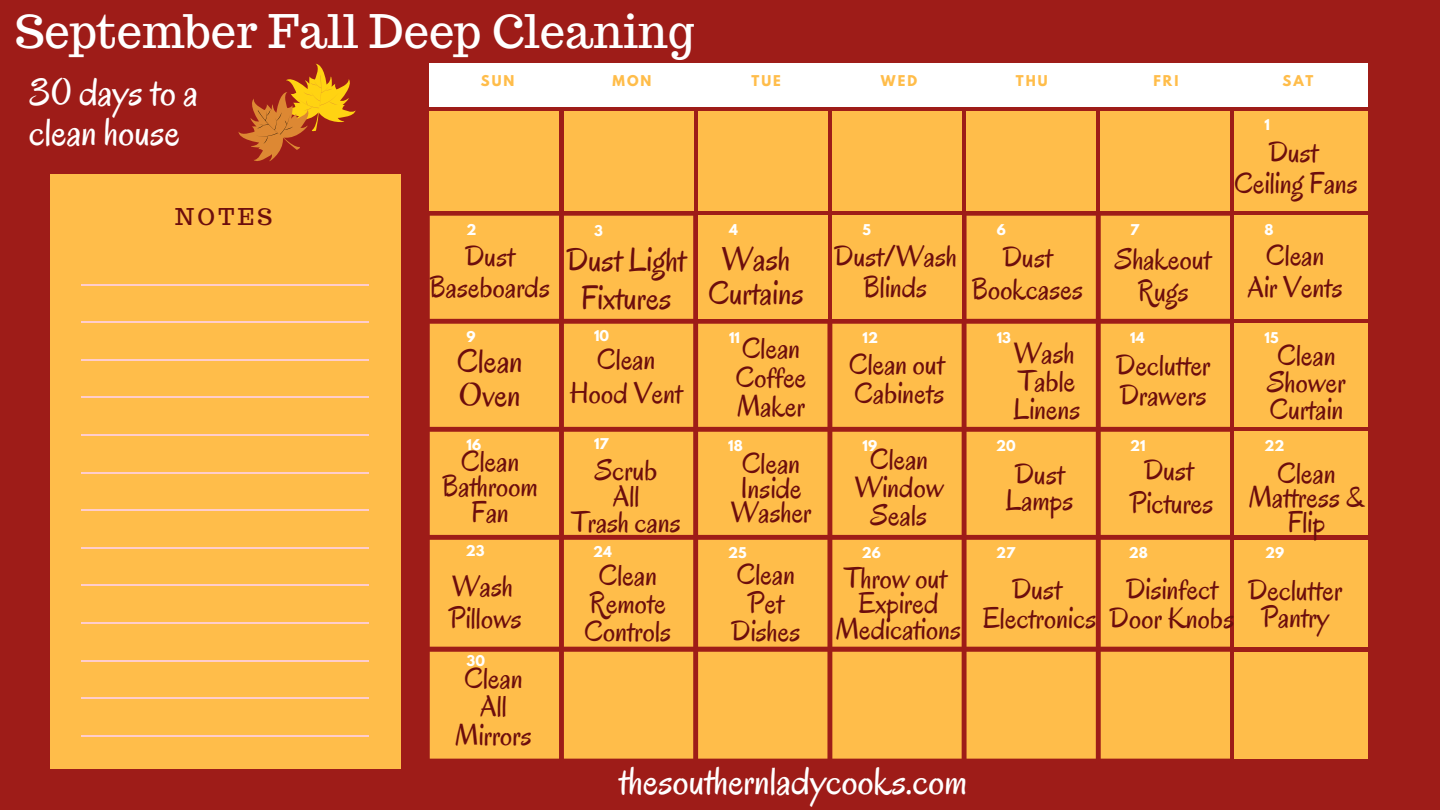
<style>
.page{position:relative;width:1440px;height:810px;background:#9e1c18}
.page>*{position:absolute;margin:0;border:0;box-sizing:border-box;transform-origin:0 0}
.t1{font:45.3px "Trocchi";color:#fff}
.t2{font:39.6px/40.5px "Oregano";color:#fff}
.t3{font:34px/38.2px "Oregano";color:#6c0d0d;text-align:center}
.t4{font:30.2px/28.5px "Oregano";color:#6c0d0d;text-align:center}
.t5{font:22.6px "Trocchi";letter-spacing:.15em;color:#6c0d0d}
.t6{font:700 13.2px "League Spartan";letter-spacing:.01em;color:#fff}
.t7{font:700 13.2px "League Spartan";letter-spacing:.15em;color:#ffbd4a}
</style>
<div class="page">
<div style="left:430px;top:112px;width:129px;height:99px;background:#ffbd4a"></div>
<div style="left:564px;top:112px;width:129px;height:99px;background:#ffbd4a"></div>
<div style="left:698px;top:112px;width:129px;height:99px;background:#ffbd4a"></div>
<div style="left:832px;top:112px;width:130px;height:99px;background:#ffbd4a"></div>
<div style="left:967px;top:112px;width:129px;height:99px;background:#ffbd4a"></div>
<div style="left:1101px;top:112px;width:129px;height:99px;background:#ffbd4a"></div>
<div style="left:1235px;top:112px;width:133px;height:99px;background:#ffbd4a"></div>
<div style="left:1235px;top:216px;width:133px;height:103px;background:#ffbd4a"></div>
<div style="left:1235px;top:324px;width:133px;height:103px;background:#ffbd4a"></div>
<div style="left:1235px;top:432px;width:133px;height:103px;background:#ffbd4a"></div>
<div style="left:1235px;top:540px;width:133px;height:107px;background:#ffbd4a"></div>
<svg style="left:430px;top:216px;width:800px;height:543px;background:#f8b246"></svg>
<div style="left:1235px;top:652px;width:133px;height:107px;background:#ffbd4a"></div>
<div style="left:430px;top:63px;width:938px;height:44px;background:#fff"></div>
<div style="left:50px;top:174px;width:350px;height:595px;background:#ffbd4a"></div>
<hr style="left:81px;top:284px;width:48px;height:2px;background:#ffcdcc">
<hr style="left:129px;top:284px;width:133px;height:2px;background:#ffcdcc">
<hr style="left:262px;top:284px;width:58px;height:2px;background:#ffcdcc">
<hr style="left:320px;top:284px;width:48px;height:2px;background:#ffcdcc">
<hr style="left:320px;top:321px;width:48px;height:2px;background:#ffcdcc">
<hr style="left:320px;top:359px;width:48px;height:2px;background:#ffcdcc">
<hr style="left:320px;top:396px;width:48px;height:2px;background:#ffcdcc">
<hr style="left:320px;top:434px;width:48px;height:2px;background:#ffcdcc">
<hr style="left:320px;top:472px;width:48px;height:1px;background:#ffcdcc">
<hr style="left:320px;top:509px;width:48px;height:2px;background:#ffcdcc">
<hr style="left:320px;top:547px;width:48px;height:2px;background:#ffcdcc">
<hr style="left:320px;top:585px;width:48px;height:1px;background:#ffcdcc">
<hr style="left:320px;top:622px;width:48px;height:2px;background:#ffcdcc">
<hr style="left:320px;top:660px;width:48px;height:2px;background:#ffcdcc">
<hr style="left:320px;top:697px;width:48px;height:2px;background:#ffcdcc">
<hr style="left:320px;top:735px;width:48px;height:2px;background:#ffcdcc">
<hr style="left:81px;top:321px;width:48px;height:2px;background:#ffcdcc">
<hr style="left:81px;top:359px;width:48px;height:2px;background:#ffcdcc">
<hr style="left:81px;top:396px;width:48px;height:2px;background:#ffcdcc">
<hr style="left:81px;top:434px;width:48px;height:2px;background:#ffcdcc">
<hr style="left:81px;top:472px;width:48px;height:1px;background:#ffcdcc">
<hr style="left:81px;top:509px;width:48px;height:2px;background:#ffcdcc">
<hr style="left:81px;top:547px;width:48px;height:2px;background:#ffcdcc">
<hr style="left:81px;top:585px;width:48px;height:1px;background:#ffcdcc">
<hr style="left:81px;top:622px;width:48px;height:2px;background:#ffcdcc">
<hr style="left:81px;top:660px;width:48px;height:2px;background:#ffcdcc">
<hr style="left:81px;top:697px;width:48px;height:2px;background:#ffcdcc">
<hr style="left:81px;top:735px;width:48px;height:2px;background:#ffcdcc">
<hr style="left:129px;top:321px;width:133px;height:2px;background:#ffcdcc">
<hr style="left:129px;top:359px;width:133px;height:2px;background:#ffcdcc">
<hr style="left:129px;top:396px;width:133px;height:2px;background:#ffcdcc">
<hr style="left:129px;top:434px;width:133px;height:2px;background:#ffcdcc">
<hr style="left:129px;top:472px;width:133px;height:1px;background:#ffcdcc">
<hr style="left:129px;top:509px;width:133px;height:2px;background:#ffcdcc">
<hr style="left:129px;top:547px;width:133px;height:2px;background:#ffcdcc">
<hr style="left:129px;top:585px;width:133px;height:1px;background:#ffcdcc">
<hr style="left:129px;top:622px;width:133px;height:2px;background:#ffcdcc">
<hr style="left:129px;top:660px;width:133px;height:2px;background:#ffcdcc">
<hr style="left:129px;top:697px;width:133px;height:2px;background:#ffcdcc">
<hr style="left:129px;top:735px;width:133px;height:2px;background:#ffcdcc">
<hr style="left:262px;top:321px;width:58px;height:2px;background:#ffcdcc">
<hr style="left:262px;top:359px;width:58px;height:2px;background:#ffcdcc">
<hr style="left:262px;top:396px;width:58px;height:2px;background:#ffcdcc">
<hr style="left:262px;top:434px;width:58px;height:2px;background:#ffcdcc">
<hr style="left:262px;top:472px;width:58px;height:1px;background:#ffcdcc">
<hr style="left:262px;top:509px;width:58px;height:2px;background:#ffcdcc">
<hr style="left:262px;top:547px;width:58px;height:2px;background:#ffcdcc">
<hr style="left:262px;top:585px;width:58px;height:1px;background:#ffcdcc">
<hr style="left:262px;top:622px;width:58px;height:2px;background:#ffcdcc">
<hr style="left:262px;top:660px;width:58px;height:2px;background:#ffcdcc">
<hr style="left:262px;top:697px;width:58px;height:2px;background:#ffcdcc">
<hr style="left:262px;top:735px;width:58px;height:2px;background:#ffcdcc">
<svg style="left:239px;top:64px;width:116px;height:97px"></svg>
<h1 class="t1" style="left:15px;top:2px;width:681px">September Fall Deep Cleaning</h1>
<h2 class="t2" style="left:29px;top:72px;width:171px">30 days to a clean house</h2>
<p class="t5" style="left:175px;top:202px;width:99px">NOTES</p>
<p class="t7" style="left:481px;top:74px;width:35px">SUN</p>
<p class="t7" style="left:613px;top:74px;width:40px">MON</p>
<p class="t7" style="left:752px;top:74px;width:31px">TUE</p>
<p class="t7" style="left:881px;top:74px;width:38px">WED</p>
<p class="t7" style="left:1016px;top:74px;width:33px">THU</p>
<p class="t7" style="left:1154px;top:74px;width:26px">FRI</p>
<p class="t7" style="left:1282px;top:74px;width:33px">SAT</p>
<p class="t6" style="left:1264px;top:118px;width:7px">1</p>
<p class="t4" style="left:1234px;top:137px;width:125px;line-height:30.8px">Dust<br>Ceiling Fans</p>
<p class="t6" style="left:466px;top:223px;width:11px">2</p>
<p class="t6" style="left:594px;top:224px;width:10px">3</p>
<p class="t6" style="left:729px;top:223px;width:10px">4</p>
<p class="t6" style="left:862px;top:223px;width:10px">5</p>
<p class="t6" style="left:997px;top:223px;width:11px">6</p>
<p class="t6" style="left:1130px;top:223px;width:11px">7</p>
<p class="t6" style="left:1264px;top:223px;width:11px">8</p>
<p class="t4" style="left:1248px;top:239px;width:97px;line-height:32.2px">Clean<br>Air Vents</p>
<p class="t4" style="left:430px;top:241px;width:122px;line-height:30.8px">Dust<br>Baseboards</p>
<p class="t3" style="left:566px;top:241px;width:121px">Dust Light<br>Fixtures</p>
<p class="t3" style="left:708px;top:242px;width:98px;line-height:34.5px">Wash<br>Curtains</p>
<p class="t4" style="left:834px;top:241px;width:124px;line-height:30.8px">Dust/Wash<br>Blinds</p>
<p class="t4" style="left:972px;top:241px;width:113px;line-height:32.2px">Dust<br>Bookcases</p>
<p class="t4" style="left:1115px;top:244px;width:97px;line-height:31.5px">Shakeout<br>Rugs</p>
<p class="t3" style="left:457px;top:344px;width:67px;line-height:33.8px;text-align:left">Clean<br>Oven</p>
<p class="t6" style="left:466px;top:330px;width:11px">9</p>
<p class="t6" style="left:594px;top:329px;width:17px">10</p>
<p class="t6" style="left:729px;top:331px;width:13px">11</p>
<p class="t6" style="left:862px;top:331px;width:17px">12</p>
<p class="t6" style="left:997px;top:331px;width:16px">13</p>
<p class="t6" style="left:1130px;top:331px;width:16px">14</p>
<p class="t6" style="left:1264px;top:331px;width:16px">15</p>
<p class="t4" style="left:570px;top:343px;width:114px;line-height:33.8px">Clean<br>Hood Vent</p>
<p class="t4" style="left:735px;top:334px;width:73px;line-height:29.2px;text-align:left">Clean<br>Coffee<br>Maker</p>
<p class="t4" style="left:849px;top:350px;width:97px;text-align:left">Clean out<br>Cabinets</p>
<p class="t4" style="left:1013px;top:340px;width:69px;line-height:27.8px;text-align:left">Wash<br>Table<br>Linens</p>
<p class="t4" style="left:1116px;top:350px;width:96px;line-height:30.8px;text-align:left">Declutter<br>Drawers</p>
<p class="t4" style="left:1268px;top:341px;width:80px;line-height:27px">Clean<br>Shower<br>Curtain</p>
<p class="t6" style="left:466px;top:438px;width:16px">16</p>
<p class="t6" style="left:594px;top:437px;width:16px">17</p>
<p class="t6" style="left:728px;top:439px;width:16px">18</p>
<p class="t6" style="left:862px;top:439px;width:16px">19</p>
<p class="t6" style="left:996px;top:439px;width:21px">20</p>
<p class="t6" style="left:1130px;top:439px;width:17px">21</p>
<p class="t6" style="left:1264px;top:439px;width:22px">22</p>
<p class="t4" style="left:442px;top:449px;width:97px;line-height:25.5px">Clean<br>Bathroom<br>Fan</p>
<p class="t4" style="left:572px;top:457px;width:111px;line-height:26.2px">Scrub<br>All<br>Trash cans</p>
<p class="t4" style="left:730px;top:451px;width:83px;line-height:24.8px">Clean<br>Inside<br>Washer</p>
<p class="t4" style="left:854px;top:446px;width:91px;line-height:27.8px">Clean<br>Window<br>Seals</p>
<p class="t4" style="left:1005px;top:461px;width:70px;line-height:26.2px">Dust<br>Lamps</p>
<p class="t4" style="left:1129px;top:455px;width:86px;line-height:32.2px">Dust<br>Pictures</p>
<p class="t4" style="left:1249px;top:461px;width:117px;line-height:24.8px">Clean<br>Mattress &amp;<br>Flip</p>
<p class="t6" style="left:466px;top:544px;width:20px">23</p>
<p class="t6" style="left:593px;top:545px;width:20px">24</p>
<p class="t6" style="left:1129px;top:546px;width:21px">28</p>
<p class="t6" style="left:1265px;top:546px;width:21px">29</p>
<p class="t6" style="left:728px;top:546px;width:20px">25</p>
<p class="t6" style="left:862px;top:546px;width:21px">26</p>
<p class="t6" style="left:996px;top:546px;width:21px">27</p>
<p class="t4" style="left:448px;top:570px;width:75px;line-height:32.2px;text-align:left">Wash<br>Pillows</p>
<p class="t4" style="left:584px;top:562px;width:89px;line-height:27.8px">Clean<br>Remote<br>Controls</p>
<p class="t4" style="left:731px;top:560px;width:71px">Clean<br>Pet<br>Dishes</p>
<p class="t4" style="left:836px;top:566px;width:127px;line-height:25.5px">Throw out<br>Expired<br>Medications</p>
<p class="t4" style="left:983px;top:575px;width:253px;text-align:left;text-indent:29px">Dust<br>Electronics Door Knobs</p>
<p class="t4" style="left:1126px;top:575px;width:94px">Disinfect</p>
<p class="t4" style="left:1248px;top:578px;width:96px;line-height:26.2px">Declutter<br>Pantry</p>
<p class="t6" style="left:466px;top:654px;width:20px">30</p>
<p class="t4" style="left:455px;top:664px;width:78px">Clean<br>All<br>Mirrors</p>
<h2 class="t2" style="left:619px;top:761px;width:349px">thesouthernladycooks.com</h2>
</div>
